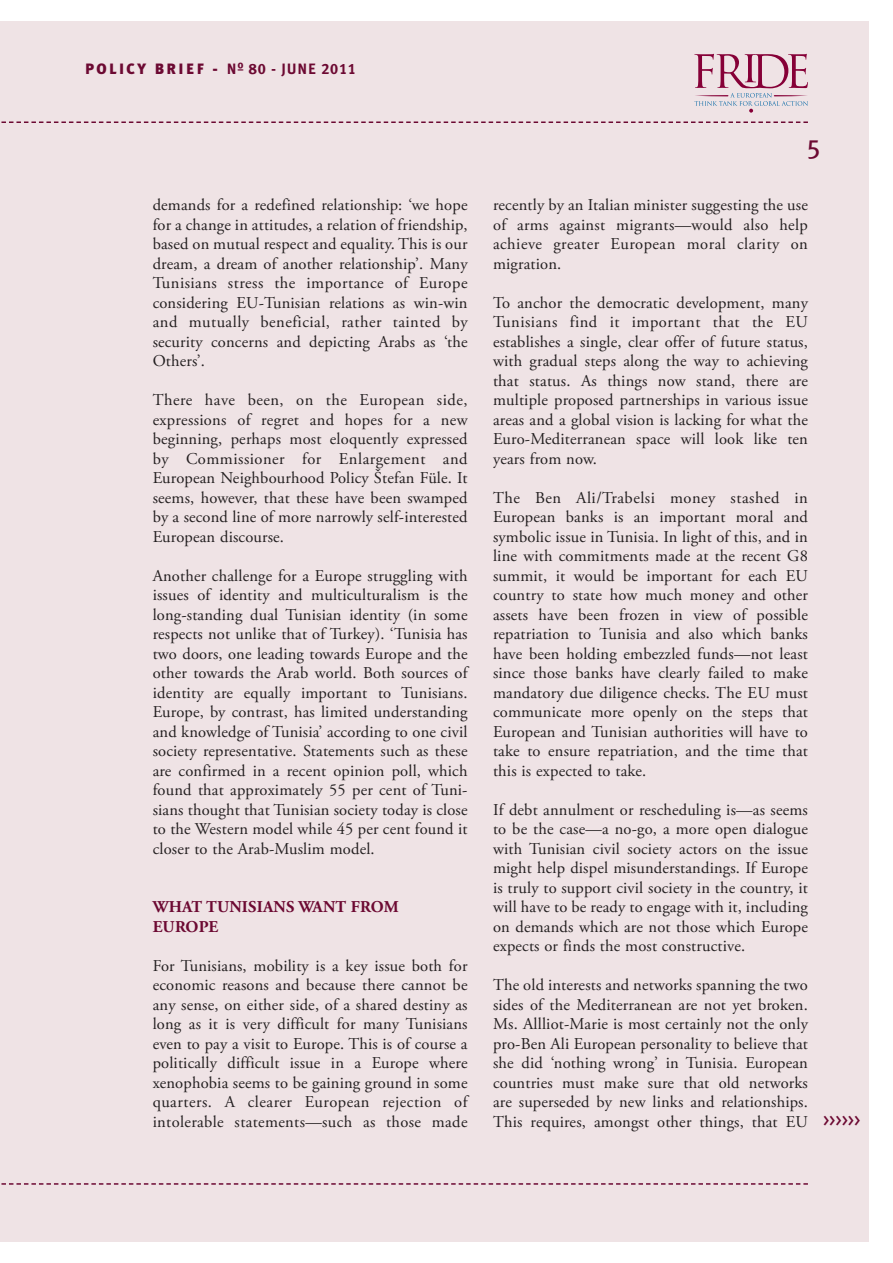
<style>
.page{position:relative;width:893px;height:1263px;background:#fff}
.page>*{position:absolute;margin:0;border:0;box-sizing:border-box;transform-origin:0 0}
.t1{font:27px "Meta Plus Book Caps";color:#6c0932}
.t2{font:18px "Meta Plus Book Caps";color:#6c0932}
.t3{font:16.5px/19.5px "Adobe Garamond Pro";letter-spacing:.01em;color:#231f20;text-align:justify}
.t4{font:700 16.5px/19.5px "Adobe Garamond Pro";letter-spacing:.01em;color:#6c0932}
.t5{font:15px "Meta Plus Bold Caps";letter-spacing:.055em;color:#6c0932}
.s1{font-family:"Meta Plus";font-weight:900}
</style>
<div class="page">
<div style="left:0;top:22px;width:869px;height:1220px;background:#efe3e5"></div>
<svg style="left:694px;top:54px;width:114px;height:58px"></svg>
<svg style="left:1px;top:121px;width:807px;height:2px"></svg>
<svg style="left:1px;top:1183px;width:807px;height:2px"></svg>
<p class="t5" style="left:85px;top:60px;width:272px"><span class="s1">POLICY BRIEF -</span> Nº 80 - JUNE 2011</p>
<p class="t3" style="left:153px;top:196px;width:316px">demands for a redefined relationship: ‘we hope for a change in attitudes, a relation of friendship, based on mutual respect and equality. This is our dream, a dream of another relationship’. Many Tunisians stress the importance of Europe considering EU-Tunisian relations as win-win and mutually beneficial, rather tainted by security concerns and depicting Arabs as ‘the Others’.</p>
<p class="t3" style="left:153px;top:391px;width:316px">There have been, on the European side, expressions of regret and hopes for a new beginning, perhaps most eloquently expressed by Commissioner for Enlargement and European Neighbourhood Policy Štefan Füle. It seems, however, that these have been swamped by a second line of more narrowly self-interested European discourse.</p>
<p class="t3" style="left:153px;top:567px;width:316px">Another challenge for a Europe struggling with issues of identity and multiculturalism is the long-standing dual Tunisian identity (in some respects not unlike that of Turkey). ‘Tunisia has two doors, one leading towards Europe and the other towards the Arab world. Both sources of identity are equally important to Tunisians.<br>Europe, by contrast, has limited understanding and knowledge of Tunisia’ according to one civil society representative. Statements such as these are confirmed in a recent opinion poll, which found that approximately 55 per cent of Tuni&shy;sians thought that Tunisian society today is close to the Western model while 45 per cent found it closer to the Arab-Muslim model.</p>
<p class="t4" style="left:153px;top:898px;width:248px">WHAT TUNISIANS WANT FROM<br>EUROPE</p>
<p class="t3" style="left:153px;top:957px;width:316px">For Tunisians, mobility is a key issue both for economic reasons and because there cannot be any sense, on either side, of a shared destiny as long as it is very difficult for many Tunisians even to pay a visit to Europe. This is of course a politically difficult issue in a Europe where xenophobia seems to be gaining ground in some quarters. A clearer European rejection of intolerable statements—such as those made</p>
<h1 class="t1" style="left:806px;top:133px;width:16px">5</h1>
<p class="t3" style="left:493px;top:196px;width:316px">recently by an Italian minister suggesting the use of arms against migrants—would also help achieve greater European moral clarity on migration.</p>
<p class="t3" style="left:493px;top:294px;width:316px">To anchor the democratic development, many Tunisians find it important that the EU establishes a single, clear offer of future status, with gradual steps along the way to achieving that status. As things now stand, there are multiple proposed partnerships in various issue areas and a global vision is lacking for what the Euro-Mediterranean space will look like ten years from now.</p>
<p class="t3" style="left:493px;top:489px;width:316px">The Ben Ali/Trabelsi money stashed in European banks is an important moral and symbolic issue in Tunisia. In light of this, and in line with commitments made at the recent G8 summit, it would be important for each EU country to state how much money and other assets have been frozen in view of possible repatriation to Tunisia and also which banks have been holding embezzled funds—not least since those banks have clearly failed to make mandatory due diligence checks. The EU must communicate more openly on the steps that European and Tunisian authorities will have to take to ensure repatriation, and the time that this is expected to take.</p>
<p class="t3" style="left:493px;top:801px;width:316px">If debt annulment or rescheduling is—as seems to be the case—a no-go, a more open dialogue with Tunisian civil society actors on the issue might help dispel misunderstandings. If Europe is truly to support civil society in the country, it will have to be ready to engage with it, including on demands which are not those which Europe expects or finds the most constructive.</p>
<p class="t3" style="left:493px;top:976px;width:316px">The old interests and networks spanning the two sides of the Mediterranean are not yet broken.<br>Ms. Allliot-Marie is most certainly not the only pro-Ben Ali European personality to believe that she did ‘nothing wrong’ in Tunisia. European countries must make sure that old networks are superseded by new links and relationships.<br>This requires, amongst other things, that EU</p>
<p class="t2" style="left:823px;top:1109px;width:39px">&gt;&gt;&gt;&gt;&gt;&gt;</p>
</div>
